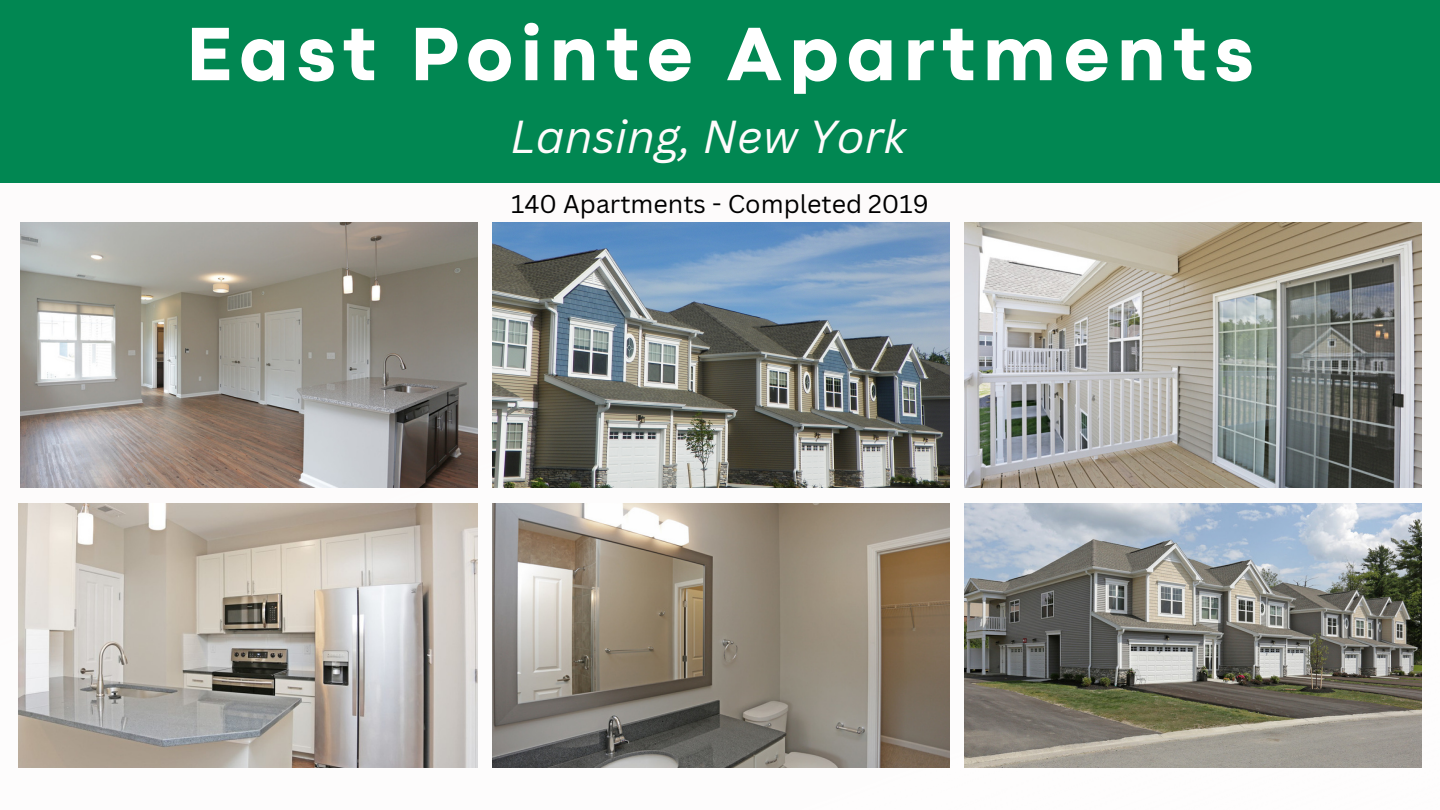
<style>
.page{position:relative;width:1440px;height:810px;background:#fff}
.page>*{position:absolute;margin:0;border:0;box-sizing:border-box;transform-origin:0 0}
.t1{font:800 78.9px "Codec Pro";letter-spacing:.1em;color:#fff}
.t2{font:italic 45px "Canva Sans";color:#fdfbfb}
.t3{font:25px "Canva Sans";color:#000}
</style>
<div class="page">
<div style="left:0;top:0;width:1440px;height:183px;background:#018752"></div>
<img style="left:965px;top:503px;width:456px;height:265px">
<img style="left:21px;top:223px;width:457px;height:265px">
<img style="left:19px;top:503px;width:459px;height:265px">
<img style="left:965px;top:223px;width:456px;height:265px">
<img style="left:493px;top:223px;width:456px;height:265px">
<img style="left:493px;top:503px;width:456px;height:265px">
<p class="t1" style="left:187px;top:26px;width:1068px">East Pointe Apartments</p>
<p class="t2" style="left:511px;top:105px;width:397px">Lansing, New York</p>
<p class="t3" style="left:511px;top:186px;width:419px">140 Apartments - Completed 2019</p>
</div>
